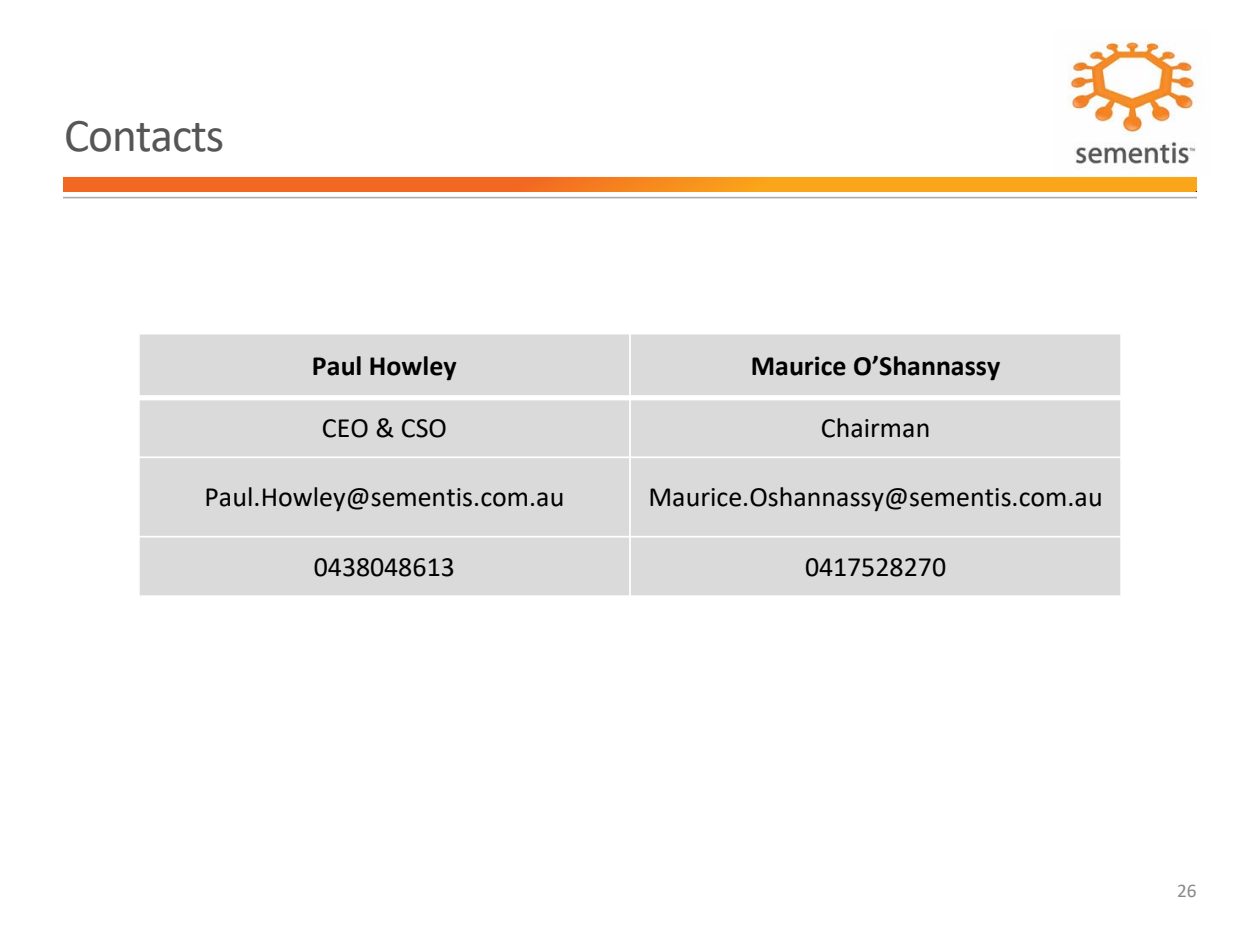
<style>
.page{position:relative;width:1260px;height:945px;background:#fff}
.page>*{position:absolute;margin:0;border:0;box-sizing:border-box;transform-origin:0 0}
.t1{font:47.25px "Calibri";letter-spacing:-.025em;color:#565656}
.t2{font:28px "Calibri";color:#000}
.t3{font:700 28px "Calibri";color:#000}
.t4{font:19.25px "Calibri";color:#898989}
</style>
<div class="page">
<img style="left:1068px;top:41px;width:130px;height:123px">
<img style="left:63px;top:176px;width:1134px;height:16px">
<hr style="left:63px;top:197px;width:1134px;height:1px;background:#aeaeae">
<div style="left:139px;top:334px;width:491px;height:64px;background:#dadada"></div>
<div style="left:630px;top:334px;width:491px;height:64px;background:#dadada"></div>
<div style="left:139px;top:398px;width:491px;height:59px;background:#dadada"></div>
<div style="left:630px;top:398px;width:491px;height:59px;background:#dadada"></div>
<div style="left:139px;top:457px;width:491px;height:80px;background:#dadada"></div>
<div style="left:630px;top:457px;width:491px;height:80px;background:#dadada"></div>
<div style="left:139px;top:537px;width:491px;height:59px;background:#dadada"></div>
<div style="left:630px;top:537px;width:491px;height:59px;background:#dadada"></div>
<hr style="left:629px;top:333px;width:2px;height:264px;background:#fff">
<div style="left:138px;top:395px;width:984px;height:5px;background:#fff"></div>
<hr style="left:138px;top:456px;width:984px;height:2px;background:#fff">
<hr style="left:138px;top:536px;width:984px;height:2px;background:#fff">
<hr style="left:138px;top:333px;width:2px;height:264px;background:#fff">
<hr style="left:1120px;top:333px;width:2px;height:264px;background:#fff">
<hr style="left:138px;top:595px;width:984px;height:2px;background:#fff">
<h1 class="t1" style="left:64px;top:102px;width:162px">Contacts</h1>
<p class="t3" style="left:312px;top:346px;width:146px">Paul Howley</p>
<p class="t3" style="left:751px;top:346px;width:251px">Maurice O’Shannassy</p>
<p class="t2" style="left:322px;top:408px;width:127px">CEO &amp; CSO</p>
<p class="t2" style="left:821px;top:408px;width:111px">Chairman</p>
<p class="t2" style="left:204px;top:478px;width:361px">Paul.Howley@sementis.com.au</p>
<p class="t2" style="left:648px;top:478px;width:456px">Maurice.Oshannassy@sementis.com.au</p>
<p class="t2" style="left:314px;top:547px;width:143px">0438048613</p>
<p class="t2" style="left:805px;top:547px;width:143px">0417528270</p>
<p class="t4" style="left:1177px;top:877px;width:21px">26</p>
</div>
